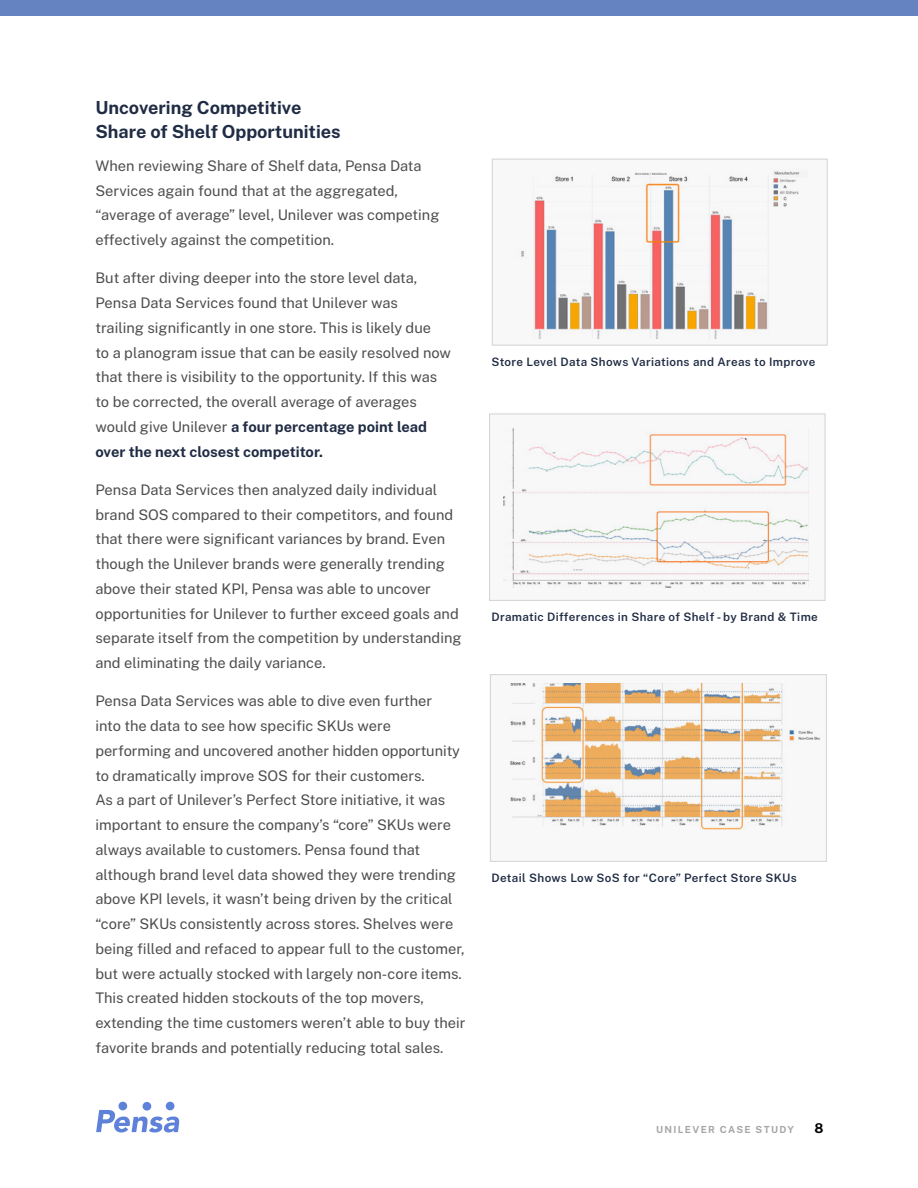
<style>
.page{position:relative;width:918px;height:1188px;background:#fff}
.page>*{position:absolute;margin:0;border:0;box-sizing:border-box;transform-origin:0 0}
.Body_Standard{font:700 18px/24px "Public Sans";color:#202c44}
.Body_Standard-2{font:14.7px/24.8px "Public Sans";color:#4d4d4f}
.t1{font:700 13.5px "Public Sans";color:#000}
.Quote_Source{font:600 11.7px "Public Sans";letter-spacing:.03em;color:#202c44}
.t2{font:700 9.75px "Public Sans";letter-spacing:.14em;color:#a6a6a6}
.s1{font-weight:700;color:#202c44}
</style>
<div class="page">
<div style="left:0;top:0;width:918px;height:16px;background:#6582c1"></div>
<div style="left:489px;top:414px;width:336px;height:187px;background:#f8f8f9;border:1px solid #d1d3d4"></div>
<img style="left:503px;top:428px;width:305px;height:160px">
<div style="left:492px;top:159px;width:335px;height:186px;background:#f8f8f9;border:1px solid #d1d3d4"></div>
<img style="left:521px;top:171px;width:279px;height:168px">
<div style="left:490px;top:675px;width:337px;height:186px;background:#f8f8f9;border:1px solid #d1d3d4"></div>
<img style="left:510px;top:684px;width:310px;height:145px">
<svg style="left:96px;top:1110px;width:83px;height:23px"></svg>
<div style="left:118px;top:1102px;width:9px;height:8px;background:#5e82d9;border-radius:50%"></div>
<div style="left:143px;top:1102px;width:8px;height:9px;background:#5e82d9;border-radius:50%"></div>
<div style="left:166px;top:1102px;width:8px;height:8px;background:#5e82d9;border-radius:50%"></div>
<p class="Body_Standard" style="left:95px;top:95px;width:247px">Uncovering Competitive<br>Share of Shelf Opportunities</p>
<p class="Body_Standard-2" style="left:95px;top:152px;width:346px">When reviewing Share of Shelf data, Pensa Data Services again found that at the aggregated, “average of average” level, Unilever was competing effectively against the competition.</p>
<p class="Body_Standard-2" style="left:95px;top:265px;width:357px">But after diving deeper into the store level data, Pensa Data Services found that Unilever was<br>trailing significantly in one store. This is likely due<br>to a planogram issue that can be easily resolved now that there is visibility to the opportunity. If this was to be corrected, the overall average of averages would give Unilever <span class="s1">a four percentage point lead over the next closest competitor.</span></p>
<p class="Body_Standard-2" style="left:95px;top:476px;width:368px">Pensa Data Services then analyzed daily individual brand SOS compared to their competitors, and found that there were significant variances by brand. Even though the Unilever brands were generally trending above their stated KPI, Pensa was able to uncover opportunities for Unilever to further exceed goals and separate itself from the competition by understanding and eliminating the daily variance.</p>
<p class="Body_Standard-2" style="left:95px;top:688px;width:372px">Pensa Data Services was able to dive even further<br>into the data to see how specific SKUs were performing and uncovered another hidden opportunity to dramatically improve SOS for their customers.<br>As a part of Unilever’s Perfect Store initiative, it was important to ensure the company’s “core” SKUs were always available to customers. Pensa found that although brand level data showed they were trending above KPI levels, it wasn’t being driven by the critical “core” SKUs consistently across stores. Shelves were being filled and refaced to appear full to the customer, but were actually stocked with largely non-core items.<br>This created hidden stockouts of the top movers, extending the time customers weren’t able to buy their favorite brands and potentially reducing total sales.</p>
<p class="Quote_Source" style="left:492px;top:353px;width:325px">Store Level Data Shows Variations and Areas to Improve</p>
<p class="Quote_Source" style="left:492px;top:608px;width:328px">Dramatic Differences in Share of Shelf - by Brand &amp; Time</p>
<p class="Quote_Source" style="left:492px;top:869px;width:307px">Detail Shows Low SoS for “Core” Perfect Store SKUs</p>
<p class="t2" style="left:656px;top:1122px;width:139px">UNILEVER CASE STUDY</p>
<p class="t1" style="left:814px;top:1118px;width:11px">8</p>
</div>
